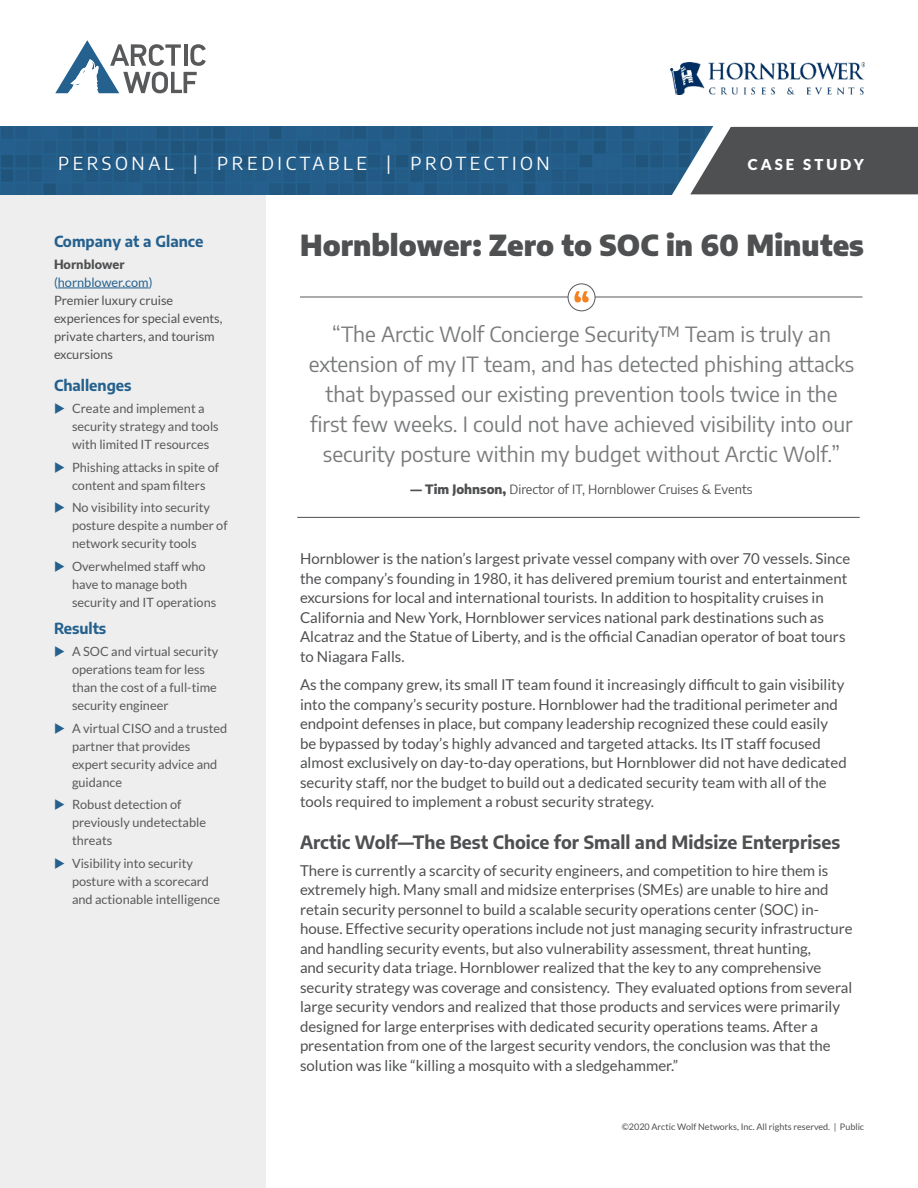
<style>
.page{position:relative;width:918px;height:1188px;background:#fff}
.page>*{position:absolute;margin:0;border:0;box-sizing:border-box;transform-origin:0 0}
.t1{font:900 28.5px "Encode Sans";color:#4f5052}
.t2{font:21px/30px "Encode Sans";color:#787a7c;text-align:center}
.t3{font:700 18px "Encode Sans";color:#4f5052}
.t4{font:18px "Encode Sans";letter-spacing:.2em;color:#fff}
.t5{font:15px/19.5px "Lato";color:#4f5052}
.t6{font:700 15px "Encode Sans";color:#25618e}
.t7{font:900 15px "Lato";letter-spacing:.2em;color:#fff}
.t8{font:12.75px/18px "Lato";color:#58595b}
.t9{font:12.75px/18px "Lato";color:#4f5052}
.t10{font:12.75px "Encode Sans";color:#4f5052}
.t11{font:12.75px "Lato";color:#24618e}
.t12{font:900 12.75px "Lato";color:#4f5052}
.t13{font:9px "Lato";color:#4f5052}
.s1{font-weight:800}
</style>
<div class="page">
<div style="left:0;top:144px;width:266px;height:1044px;background:#eee"></div>
<img style="left:0;top:127px;width:647px;height:67px">
<svg style="left:55px;top:40px;width:151px;height:53px"></svg>
<svg style="left:647px;top:126px;width:271px;height:69px;background:#566068"></svg>
<hr style="left:58px;top:288px;width:91px;height:1px;background:#24618e">
<hr style="left:300px;top:297px;width:563px;height:1px;background:#58595b">
<hr style="left:297px;top:517px;width:563px;height:1px;background:#4f5052">
<div style="left:568px;top:284px;width:27px;height:27px;background:#fff;border-radius:50%"></div>
<div style="left:568px;top:283px;width:27px;height:28px;border:1px solid #58595b;border-radius:50%"></div>
<svg style="left:574px;top:291px;width:15px;height:11px"></svg>
<img style="left:670px;top:62px;width:194px;height:32px">
<p class="t4" style="left:58px;top:156px;width:493px">PERSONAL | PREDICTABLE | PROTECTION</p>
<p class="t7" style="left:748px;top:156px;width:118px">CASE STUDY</p>
<p class="t6" style="left:54px;top:234px;width:151px">Company at a Glance</p>
<p class="t12" style="left:54px;top:257px;width:72px">Hornblower</p>
<p class="t11" style="left:54px;top:277px;width:100px">(hornblower.com)</p>
<p class="t9" style="left:54px;top:292px;width:170px">Premier luxury cruise experiences for special events, private charters, and tourism excursions</p>
<p class="t6" style="left:54px;top:378px;width:79px">Challenges</p>
<p class="t8" style="left:72px;top:400px;width:148px">Create and implement a security strategy and tools with limited IT resources</p>
<p class="t8" style="left:72px;top:459px;width:149px">Phishing attacks in spite of content and spam filters</p>
<p class="t8" style="left:72px;top:499px;width:157px">No visibility into security posture despite a number of network security tools</p>
<p class="t8" style="left:72px;top:558px;width:146px">Overwhelmed staff who have to manage both security and IT operations</p>
<p class="t6" style="left:54px;top:621px;width:54px">Results</p>
<p class="t8" style="left:72px;top:643px;width:148px">A SOC and virtual security operations team for less than the cost of a full-time security engineer</p>
<p class="t8" style="left:72px;top:720px;width:157px">A virtual CISO and a trusted partner that provides expert security advice and guidance</p>
<p class="t8" style="left:72px;top:796px;width:136px">Robust detection of previously undetectable threats</p>
<p class="t8" style="left:72px;top:855px;width:150px">Visibility into security posture with a scorecard and actionable intelligence</p>
<h1 class="t1" style="left:300px;top:233px;width:565px">Hornblower: Zero to SOC in 60 Minutes</h1>
<p class="t2" style="left:309px;top:321px;width:547px">“The Arctic Wolf Concierge Security™ Team is truly an extension of my IT team, and has detected phishing attacks that bypassed our existing prevention tools twice in the first few weeks. I could not have achieved visibility into our security posture within my budget without Arctic Wolf.”</p>
<p class="t10" style="left:411px;top:483px;width:343px"><span class="s1">— Tim Johnson,</span> Director of IT, Hornblower Cruises &amp; Events</p>
<p class="t5" style="left:300px;top:550px;width:552px">Hornblower is the nation’s largest private vessel company with over 70 vessels. Since the company’s founding in 1980, it has delivered premium tourist and entertainment excursions for local and international tourists. In addition to hospitality cruises in California and New York, Hornblower services national park destinations such as Alcatraz and the Statue of Liberty, and is the official Canadian operator of boat tours to Niagara Falls.</p>
<p class="t5" style="left:300px;top:675px;width:548px">As the company grew, its small IT team found it increasingly difficult to gain visibility into the company’s security posture. Hornblower had the traditional perimeter and endpoint defenses in place, but company leadership recognized these could easily be bypassed by today’s highly advanced and targeted attacks. Its IT staff focused almost exclusively on day-to-day operations, but Hornblower did not have dedicated security staff, nor the budget to build out a dedicated security team with all of the tools required to implement a robust security strategy.</p>
<p class="t3" style="left:300px;top:835px;width:542px">Arctic Wolf—The Best Choice for Small and Midsize Enterprises</p>
<p class="t5" style="left:300px;top:861px;width:554px">There is currently a scarcity of security engineers, and competition to hire them is extremely high. Many small and midsize enterprises (SMEs) are unable to hire and retain security personnel to build a scalable security operations center (SOC) in&shy;house. Effective security operations include not just managing security infrastructure and handling security events, but also vulnerability assessment, threat hunting,<br>and security data triage. Hornblower realized that the key to any comprehensive security strategy was coverage and consistency. They evaluated options from several large security vendors and realized that those products and services were primarily designed for large enterprises with dedicated security operations teams. After a presentation from one of the largest security vendors, the conclusion was that the solution was like “killing a mosquito with a sledgehammer.”</p>
<p class="t13" style="left:622px;top:1124px;width:244px">©2020 Arctic Wolf Networks, Inc. All rights reserved. | Public</p>
</div>
